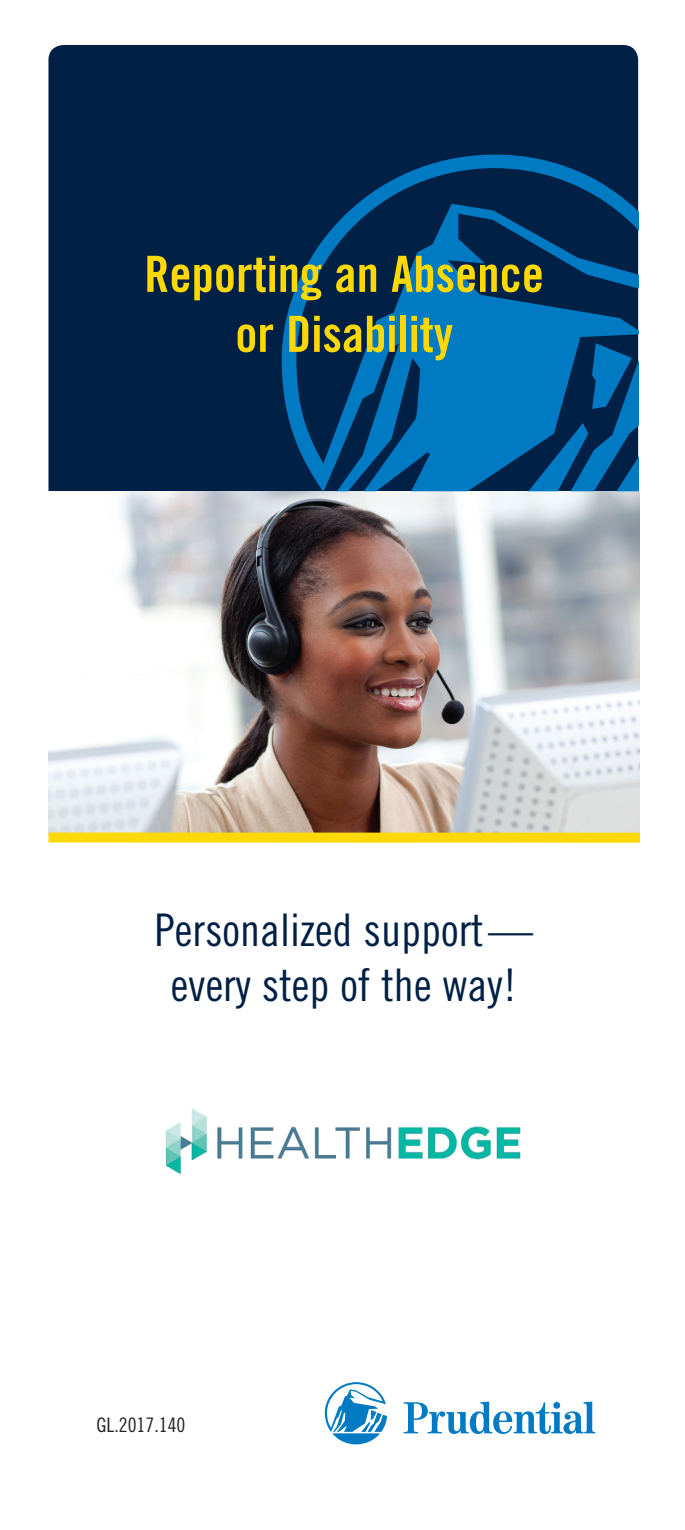
<style>
.page{position:relative;width:685px;height:1530px;background:#fff}
.page>*{position:absolute;margin:0;border:0;box-sizing:border-box;transform-origin:0 0}
.t1{font:50px/60px "Trade Gothic LT Std Bd Cn 20";color:#fcd904;text-align:center}
.t2{font:45px/55px "Trade Gothic LT Std Cn 18";color:#002045;text-align:center}
.t3{font:20px "Trade Gothic LT Std Cn 18";color:#231f20}
</style>
<div class="page">
<div style="left:48px;top:45px;width:589px;height:467px;background:#002045;border-radius:15px"></div>
<svg style="left:324px;top:1382px;width:62px;height:62px"></svg>
<svg style="left:403px;top:1402px;width:191px;height:32px"></svg>
<img style="left:48px;top:491px;width:591px;height:341px">
<svg style="left:281px;top:155px;width:356px;height:336px"></svg>
<div style="left:48px;top:832px;width:591px;height:11px;background:#fcd904"></div>
<img style="left:165px;top:1108px;width:356px;height:67px">
<p class="t1" style="left:144px;top:244px;width:401px">Reporting an Absence or Disability</p>
<p class="t2" style="left:155px;top:902px;width:379px">Personalized support— every step of the way!</p>
<p class="t3" style="left:96px;top:1413px;width:90px">GL.2017.140</p>
</div>
